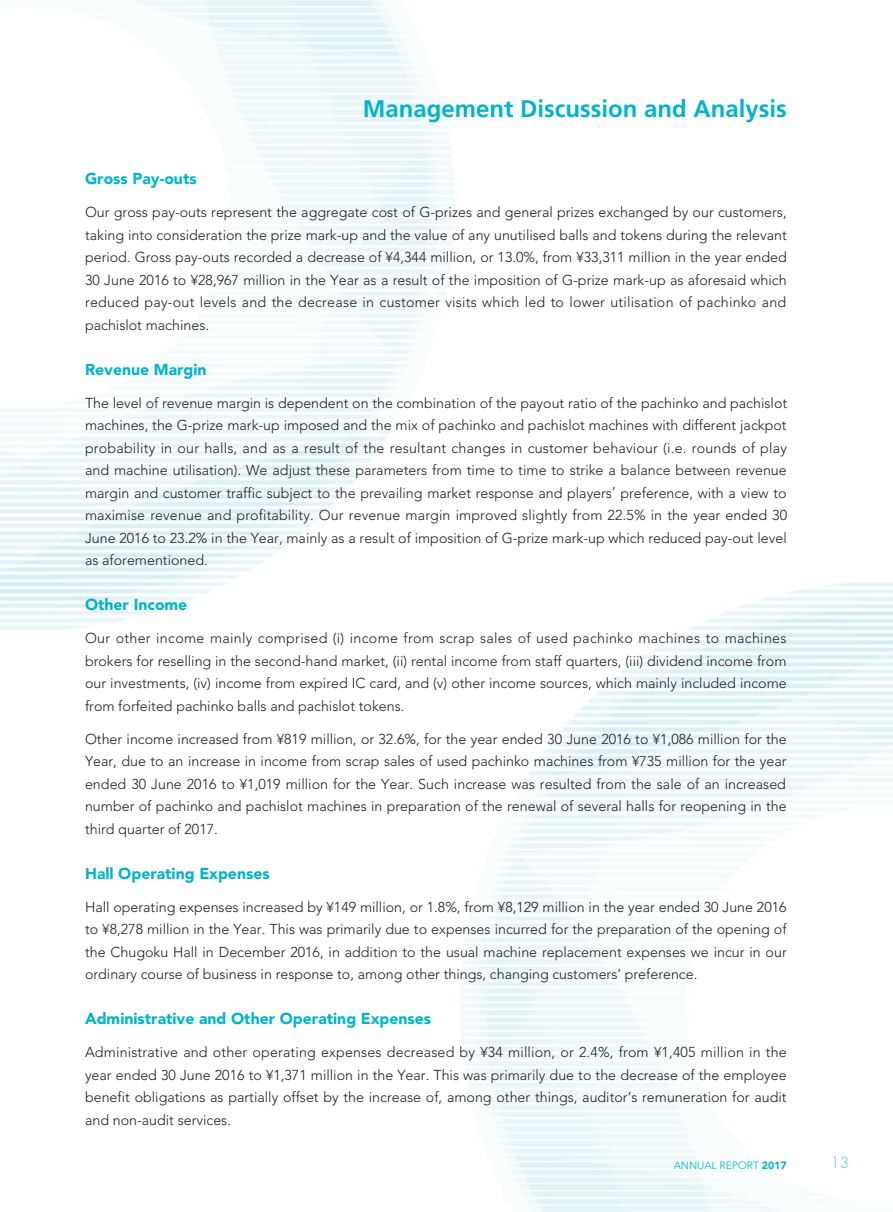
<style>
.page{position:relative;width:893px;height:1212px;background:#fff}
.page>*{position:absolute;margin:0;border:0;box-sizing:border-box;transform-origin:0 0}
.t1{font:700 24px "Frutiger LT Std";color:#00b5cb}
._4__副標題{font:900 15.75px "Avenir LT Std";color:#00b5cb}
.t2{font:300 15px "Futura Std";color:#49c4d6}
._1__內文{font:300 14.25px/22.5px "Avenir LT Std";color:#231f20;text-align:justify}
.t3{font:300 10.5px "Avenir LT Std";color:#00b5cb}
.s1{font-weight:900}
</style>
<div class="page">
<h1 class="t1" style="left:363px;top:94px;width:426px">Management Discussion and Analysis</h1>
<p class="_4__副標題" style="left:85px;top:169px;width:113px">Gross Pay-outs</p>
<p class="_1__內文" style="left:85px;top:201px;width:703px">Our gross pay-outs represent the aggregate cost of G-prizes and general prizes exchanged by our customers, taking into consideration the prize mark-up and the value of any unutilised balls and tokens during the relevant period. Gross pay-outs recorded a decrease of ¥4,344 million, or 13.0%, from ¥33,311 million in the year ended 30 June 2016 to ¥28,967 million in the Year as a result of the imposition of G-prize mark-up as aforesaid which reduced pay-out levels and the decrease in customer visits which led to lower utilisation of pachinko and pachislot machines.</p>
<p class="_4__副標題" style="left:85px;top:360px;width:123px">Revenue Margin</p>
<p class="_1__內文" style="left:85px;top:392px;width:704px">The level of revenue margin is dependent on the combination of the payout ratio of the pachinko and pachislot machines, the G-prize mark-up imposed and the mix of pachinko and pachislot machines with different jackpot probability in our halls, and as a result of the resultant changes in customer behaviour (i.e. rounds of play and machine utilisation). We adjust these parameters from time to time to strike a balance between revenue margin and customer traffic subject to the prevailing market response and players’ preference, with a view to maximise revenue and profitability. Our revenue margin improved slightly from 22.5% in the year ended 30<br>June 2016 to 23.2% in the Year, mainly as a result of imposition of G-prize mark-up which reduced pay-out level as aforementioned.</p>
<p class="_4__副標題" style="left:85px;top:595px;width:104px">Other Income</p>
<p class="_1__內文" style="left:85px;top:627px;width:703px">Our other income mainly comprised (i) income from scrap sales of used pachinko machines to machines brokers for reselling in the second-hand market, (ii) rental income from staff quarters, (iii) dividend income from our investments, (iv) income from expired IC card, and (v) other income sources, which mainly included income from forfeited pachinko balls and pachislot tokens.</p>
<p class="_1__內文" style="left:85px;top:728px;width:703px">Other income increased from ¥819 million, or 32.6%, for the year ended 30 June 2016 to ¥1,086 million for the Year, due to an increase in income from scrap sales of used pachinko machines from ¥735 million for the year ended 30 June 2016 to ¥1,019 million for the Year. Such increase was resulted from the sale of an increased number of pachinko and pachislot machines in preparation of the renewal of several halls for reopening in the third quarter of 2017.</p>
<p class="_4__副標題" style="left:85px;top:864px;width:186px">Hall Operating Expenses</p>
<p class="_1__內文" style="left:85px;top:896px;width:703px">Hall operating expenses increased by ¥149 million, or 1.8%, from ¥8,129 million in the year ended 30 June 2016 to ¥8,278 million in the Year. This was primarily due to expenses incurred for the preparation of the opening of the Chugoku Hall in December 2016, in addition to the usual machine replacement expenses we incur in our ordinary course of business in response to, among other things, changing customers’ preference.</p>
<p class="_4__副標題" style="left:85px;top:1009px;width:348px">Administrative and Other Operating Expenses</p>
<p class="_1__內文" style="left:85px;top:1041px;width:703px">Administrative and other operating expenses decreased by ¥34 million, or 2.4%, from ¥1,405 million in the year ended 30 June 2016 to ¥1,371 million in the Year. This was primarily due to the decrease of the employee benefit obligations as partially offset by the increase of, among other things, auditor’s remuneration for audit and non-audit services.</p>
<p class="t3" style="left:674px;top:1159px;width:114px">ANNUAL REPORT <span class="s1">2017</span></p>
<p class="t2" style="left:830px;top:1153px;width:20px">13</p>
</div>
